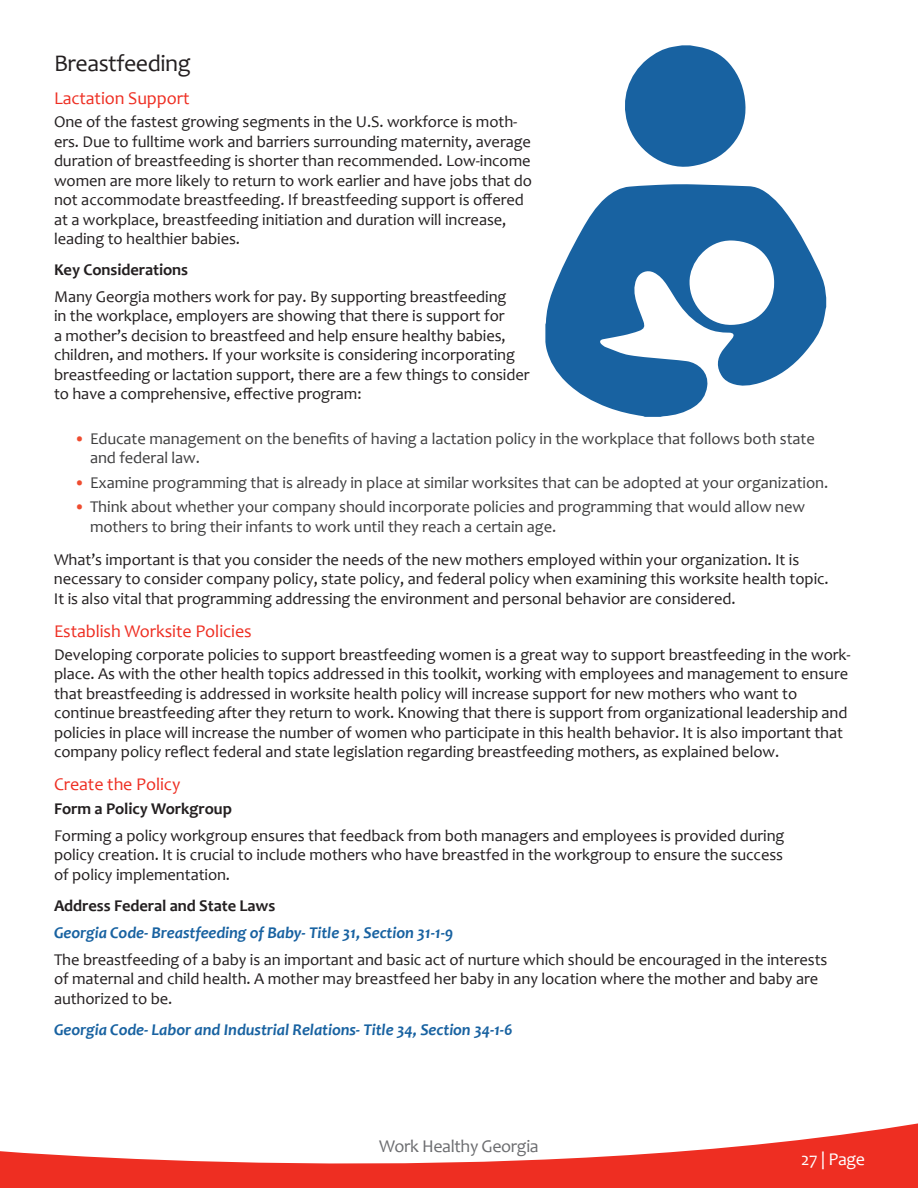
<style>
.page{position:relative;width:918px;height:1188px;background:#fff}
.page>*{position:absolute;margin:0;border:0;box-sizing:border-box;transform-origin:0 0}
.t1{font:24px "Candara";letter-spacing:-.02em;color:#231f20}
.t2{font:18px "Candara";letter-spacing:-.005em;color:#ee2e22}
.t3{font:18px "Candara";letter-spacing:-.02em;color:#6c6d70}
.t4{font:18px "Candara";letter-spacing:-.02em;color:#fff}
.t5{font:16.5px/19.5px "Candara";letter-spacing:-.005em;color:#231f20}
.t6{font:16.5px/19.5px "Candara";letter-spacing:-.005em;color:#3e3e3f}
.t7{font:italic 700 16.5px "Candara";letter-spacing:-.005em;color:#1862a1}
.t8{font:700 16.5px "Candara";letter-spacing:-.005em;color:#231f20}
.s1{color:#ef4c2f}
</style>
<div class="page">
<svg style="left:0;top:1123px;width:918px;height:65px;fill:#ee2e22"></svg>
<svg style="left:545px;top:184px;width:281px;height:233px;fill:#1862a1"></svg>
<svg style="left:625px;top:45px;width:121px;height:122px"></svg>
<h1 class="t1" style="left:54px;top:49px;width:138px">Breastfeeding</h1>
<p class="t2" style="left:54px;top:87px;width:137px">Lactation Support</p>
<p class="t5" style="left:54px;top:112px;width:480px">One of the fastest growing segments in the U.S. workforce is moth&shy;ers. Due to fulltime work and barriers surrounding maternity, average duration of breastfeeding is shorter than recommended. Low-income women are more likely to return to work earlier and have jobs that do not accommodate breastfeeding. If breastfeeding support is offered at a workplace, breastfeeding initiation and duration will increase, leading to healthier babies.</p>
<p class="t8" style="left:54px;top:260px;width:136px">Key Considerations</p>
<p class="t5" style="left:54px;top:287px;width:477px">Many Georgia mothers work for pay. By supporting breastfeeding<br>in the workplace, employers are showing that there is support for<br>a mother’s decision to breastfeed and help ensure healthy babies, children, and mothers. If your worksite is considering incorporating breastfeeding or lactation support, there are a few things to consider to have a comprehensive, effective program:</p>
<p class="t6" style="left:90px;top:429px;width:726px;text-indent:-16px"><span class="s1">•</span> Educate management on the benefits of having a lactation policy in the workplace that follows both state and federal law.</p>
<p class="t6" style="left:74px;top:473px;width:754px"><span class="s1">•</span> Examine programming that is already in place at similar worksites that can be adopted at your organization.</p>
<p class="t6" style="left:90px;top:497px;width:717px;text-indent:-16px"><span class="s1">•</span> Think about whether your company should incorporate policies and programming that would allow new mothers to bring their infants to work until they reach a certain age.</p>
<p class="t5" style="left:54px;top:549px;width:774px">What’s important is that you consider the needs of the new mothers employed within your organization. It is necessary to consider company policy, state policy, and federal policy when examining this worksite health topic.<br>It is also vital that programming addressing the environment and personal behavior are considered.</p>
<p class="t2" style="left:54px;top:619px;width:199px">Establish Worksite Policies</p>
<p class="t5" style="left:54px;top:644px;width:798px">Developing corporate policies to support breastfeeding women is a great way to support breastfeeding in the work&shy;place. As with the other health topics addressed in this toolkit, working with employees and management to ensure that breastfeeding is addressed in worksite health policy will increase support for new mothers who want to continue breastfeeding after they return to work. Knowing that there is support from organizational leadership and policies in place will increase the number of women who participate in this health behavior. It is also important that company policy reflect federal and state legislation regarding breastfeeding mothers, as explained below.</p>
<p class="t2" style="left:54px;top:773px;width:128px">Create the Policy</p>
<p class="t8" style="left:54px;top:799px;width:180px">Form a Policy Workgroup</p>
<p class="t5" style="left:54px;top:825px;width:732px;text-align:justify">Forming a policy workgroup ensures that feedback from both managers and employees is provided during policy creation. It is crucial to include mothers who have breastfed in the workgroup to ensure the success of policy implementation.</p>
<p class="t8" style="left:54px;top:895px;width:223px">Address Federal and State Laws</p>
<p class="t7" style="left:54px;top:922px;width:401px">Georgia Code- Breastfeeding of Baby- Title 31, Section 31-1-9</p>
<p class="t5" style="left:54px;top:949px;width:775px">The breastfeeding of a baby is an important and basic act of nurture which should be encouraged in the interests of maternal and child health. A mother may breastfeed her baby in any location where the mother and baby are authorized to be.</p>
<p class="t7" style="left:54px;top:1019px;width:460px">Georgia Code- Labor and Industrial Relations- Title 34, Section 34-1-6</p>
<p class="t3" style="left:379px;top:1134px;width:161px">Work Healthy Georgia</p>
<p class="t4" style="left:801px;top:1148px;width:66px">27 | Page</p>
</div>
